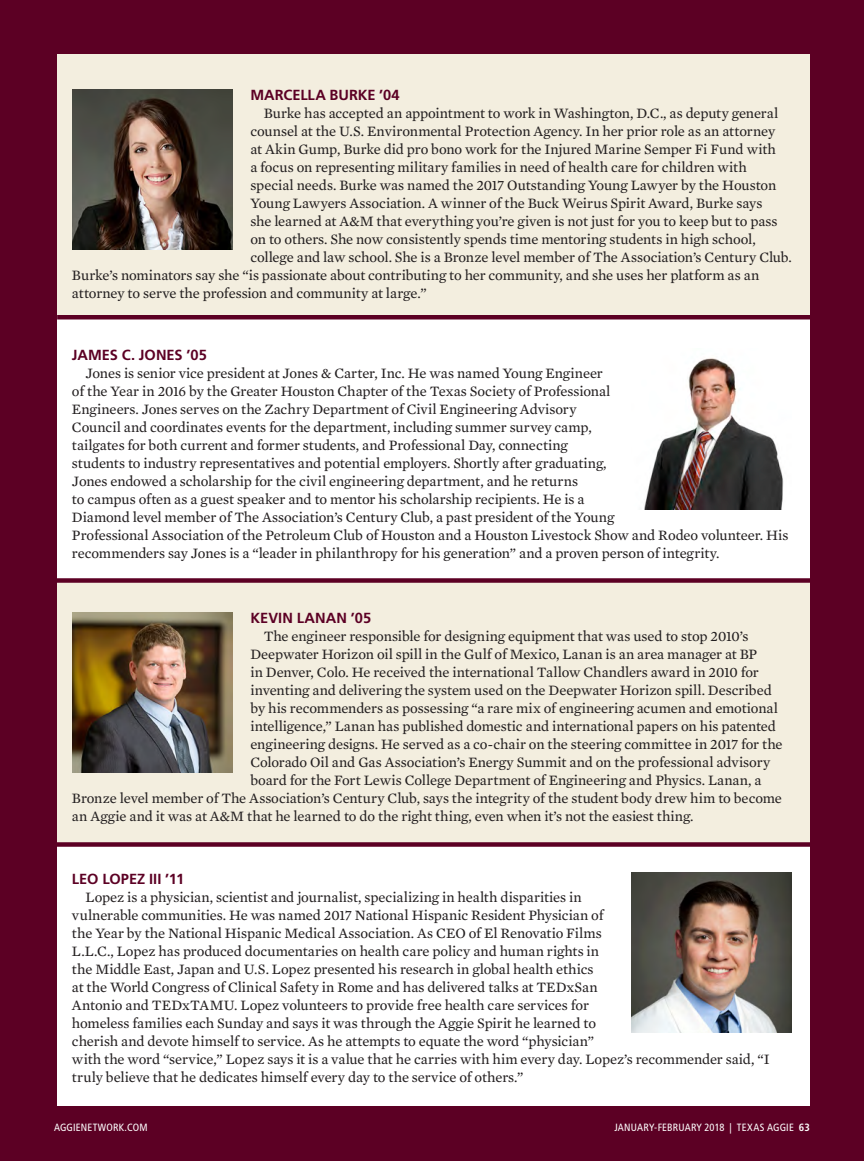
<style>
.page{position:relative;width:864px;height:1161px;background:#5c0024}
.page>*{position:absolute;margin:0;border:0;box-sizing:border-box;transform-origin:0 0}
.Aggie_Body_Copy{font:14.7px/18px "Mercury Text G2";letter-spacing:-.01em;color:#231f20}
.Aggie_Body_Copy-2{font:700 14.7px "Frutiger LT Std";color:#5c0024}
.t1{font:condensed 10.5px "Frutiger LT Std";letter-spacing:.015em;color:#fff}
.s1{font-weight:700}
</style>
<div class="page">
<div style="left:57px;top:580px;width:752px;height:264px;background:#f3eedf"></div>
<div style="left:57px;top:55px;width:752px;height:262px;background:#f3eedf"></div>
<div style="left:57px;top:317px;width:752px;height:263px;background:#fff"></div>
<div style="left:57px;top:844px;width:752px;height:262px;background:#fff"></div>
<img style="left:644px;top:358px;width:140px;height:151px">
<div style="left:57px;top:315px;width:757px;height:5px;background:#5c0024"></div>
<div style="left:55px;top:578px;width:757px;height:5px;background:#5c0024"></div>
<div style="left:54px;top:842px;width:756px;height:5px;background:#5c0024"></div>
<img style="left:72px;top:89px;width:160px;height:161px">
<img style="left:72px;top:612px;width:160px;height:161px">
<img style="left:632px;top:872px;width:160px;height:161px">
<p class="Aggie_Body_Copy-2" style="left:250px;top:87px;width:151px">MARCELLA BURKE ’04</p>
<p class="Aggie_Body_Copy" style="left:264px;top:105px;width:516px">Burke has accepted an appointment to work in Washington, D.C., as deputy general</p>
<p class="Aggie_Body_Copy" style="left:250px;top:123px;width:526px">counsel at the U.S. Environmental Protection Agency. In her prior role as an attorney</p>
<p class="Aggie_Body_Copy" style="left:250px;top:141px;width:527px">at Akin Gump, Burke did pro bono work for the Injured Marine Semper Fi Fund with</p>
<p class="Aggie_Body_Copy" style="left:250px;top:159px;width:498px">a focus on representing military families in need of health care for children with</p>
<p class="Aggie_Body_Copy" style="left:250px;top:177px;width:527px">special needs. Burke was named the 2017 Outstanding Young Lawyer by the Houston</p>
<p class="Aggie_Body_Copy" style="left:250px;top:195px;width:514px">Young Lawyers Association. A winner of the Buck Weirus Spirit Award, Burke says</p>
<p class="Aggie_Body_Copy" style="left:250px;top:213px;width:529px">she learned at A&amp;M that everything you’re given is not just for you to keep but to pass</p>
<p class="Aggie_Body_Copy" style="left:250px;top:231px;width:507px">on to others. She now consistently spends time mentoring students in high school,</p>
<p class="Aggie_Body_Copy" style="left:250px;top:249px;width:543px">college and law school. She is a Bronze level member of The Association’s Century Club.</p>
<p class="Aggie_Body_Copy" style="left:72px;top:267px;width:689px">Burke’s nominators say she “is passionate about contributing to her community, and she uses her platform as an</p>
<p class="Aggie_Body_Copy" style="left:72px;top:285px;width:356px">attorney to serve the profession and community at large.”</p>
<p class="Aggie_Body_Copy-2" style="left:72px;top:346px;width:136px">JAMES C. JONES ’05</p>
<p class="Aggie_Body_Copy" style="left:72px;top:364px;width:718px;text-indent:13px">Jones is senior vice president at Jones &amp; Carter, Inc. He was named Young Engineer<br>of the Year in 2016 by the Greater Houston Chapter of the Texas Society of Professional<br>Engineers. Jones serves on the Zachry Department of Civil Engineering Advisory<br>Council and coordinates events for the department, including summer survey camp,<br>tailgates for both current and former students, and Professional Day, connecting<br>students to industry representatives and potential employers. Shortly after graduating,<br>Jones endowed a scholarship for the civil engineering department, and he returns<br>to campus often as a guest speaker and to mentor his scholarship recipients. He is a<br>Diamond level member of The Association’s Century Club, a past president of the Young<br>Professional Association of the Petroleum Club of Houston and a Houston Livestock Show and Rodeo volunteer. His recommenders say Jones is a “leader in philanthropy for his generation” and a proven person of integrity.</p>
<p class="Aggie_Body_Copy-2" style="left:250px;top:610px;width:122px">KEVIN LANAN ’05</p>
<p class="Aggie_Body_Copy" style="left:264px;top:627px;width:486px">The engineer responsible for designing equipment that was used to stop 2010’s</p>
<p class="Aggie_Body_Copy" style="left:250px;top:645px;width:509px">Deepwater Horizon oil spill in the Gulf of Mexico, Lanan is an area manager at BP</p>
<p class="Aggie_Body_Copy" style="left:250px;top:663px;width:510px">in Denver, Colo. He received the international Tallow Chandlers award in 2010 for</p>
<p class="Aggie_Body_Copy" style="left:250px;top:681px;width:523px">inventing and delivering the system used on the Deepwater Horizon spill. Described</p>
<p class="Aggie_Body_Copy" style="left:250px;top:699px;width:529px">by his recommenders as possessing “a rare mix of engineering acumen and emotional</p>
<p class="Aggie_Body_Copy" style="left:250px;top:717px;width:527px">intelligence,” Lanan has published domestic and international papers on his patented</p>
<p class="Aggie_Body_Copy" style="left:250px;top:735px;width:534px">engineering designs. He served as a co-chair on the steering committee in 2017 for the</p>
<p class="Aggie_Body_Copy" style="left:250px;top:753px;width:521px">Colorado Oil and Gas Association’s Energy Summit and on the professional advisory</p>
<p class="Aggie_Body_Copy" style="left:250px;top:771px;width:513px">board for the Fort Lewis College Department of Engineering and Physics. Lanan, a</p>
<p class="Aggie_Body_Copy" style="left:72px;top:789px;width:711px">Bronze level member of The Association’s Century Club, says the integrity of the student body drew him to become</p>
<p class="Aggie_Body_Copy" style="left:72px;top:807px;width:623px">an Aggie and it was at A&amp;M that he learned to do the right thing, even when it’s not the easiest thing.</p>
<p class="Aggie_Body_Copy-2" style="left:72px;top:870px;width:114px">LEO LOPEZ III ’11</p>
<p class="Aggie_Body_Copy" style="left:72px;top:888px;width:699px;text-indent:13px">Lopez is a physician, scientist and journalist, specializing in health disparities in<br>vulnerable communities. He was named 2017 National Hispanic Resident Physician of<br>the Year by the National Hispanic Medical Association. As CEO of El Renovatio Films<br>L.L.C., Lopez has produced documentaries on health care policy and human rights in<br>the Middle East, Japan and U.S. Lopez presented his research in global health ethics<br>at the World Congress of Clinical Safety in Rome and has delivered talks at TEDxSan<br>Antonio and TEDxTAMU. Lopez volunteers to provide free health care services for<br>homeless families each Sunday and says it was through the Aggie Spirit he learned to<br>cherish and devote himself to service. As he attempts to equate the word “physician”<br>with the word “service,” Lopez says it is a value that he carries with him every day. Lopez’s recommender said, “I truly believe that he dedicates himself every day to the service of others.”</p>
<p class="t1" style="left:54px;top:1121px;width:95px">AGGIENETWORK.COM</p>
<p class="t1" style="left:615px;top:1121px;width:197px">JANUARY-FEBRUARY 2018 | TEXAS AGGIE <span class="s1">63</span></p>
</div>
